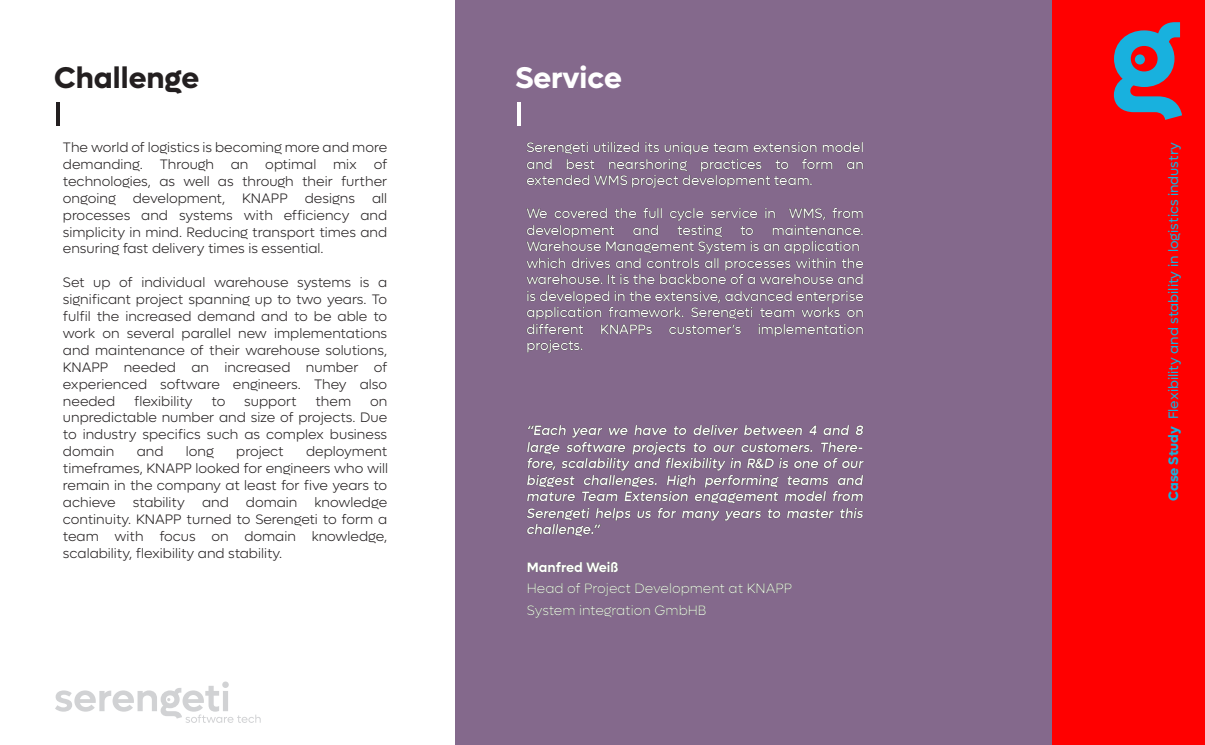
<style>
.page{position:relative;width:1205px;height:745px;background:#fff}
.page>*{position:absolute;margin:0;border:0;box-sizing:border-box;transform-origin:0 0}
.t1{font:700 30px "Lufga";color:#231f20}
.t2{font:700 30px "Lufga";color:#fff}
.t3{font:300 13.75px/16.9px "Lufga";color:#231f20;text-align:justify}
.t4{font:13.75px/16.5px "Lufga";color:#fff}
.t5{font:italic 500 13.75px/16.5px "Lufga";color:#fff;text-align:justify}
.t6{font:300 13.75px/21.2px "Lufga";color:#fff}
.t7{font:13.75px "Lufga";color:#18b1de}
.t8{font:700 13.75px "Lufga";color:#fff}
.s1{font-weight:700}
</style>
<div class="page">
<svg style="left:55px;top:681px;width:206px;height:41px"></svg>
<hr style="left:57px;top:102px;width:3px;height:23px;background:#231f20">
<div style="left:455px;top:0;width:750px;height:744px;background:#84698c"></div>
<div style="left:1052px;top:0;width:153px;height:744px;background:#f00"></div>
<hr style="left:518px;top:102px;width:3px;height:23px;background:#fff">
<svg style="left:1114px;top:22px;width:68px;height:98px"></svg>
<h1 class="t1" style="left:54px;top:64px;width:147px">Challenge</h1>
<p class="t3" style="left:63px;top:140px;width:326px">The world of logistics is becoming more and more demanding. Through an optimal mix of technologies, as well as through their further ongoing development, KNAPP designs all processes and systems with efficiency and simplicity in mind. Reducing transport times and ensuring fast delivery times is essential.</p>
<p class="t3" style="left:63px;top:275px;width:326px">Set up of individual warehouse systems is a significant project spanning up to two years. To fulfil the increased demand and to be able to work on several parallel new implementations and maintenance of their warehouse solutions, KNAPP needed an increased number of experienced software engineers. They also needed</p>
<p class="t3" style="left:134px;top:393px;width:60px">flexibility</p>
<p class="t3" style="left:212px;top:393px;width:15px">to</p>
<p class="t3" style="left:244px;top:393px;width:54px">support</p>
<p class="t3" style="left:315px;top:393px;width:37px">them</p>
<p class="t3" style="left:63px;top:393px;width:326px;text-indent:307px">on unpredictable number and size of projects. Due to industry specifics such as complex business domain</p>
<p class="t3" style="left:63px;top:443px;width:327px;text-indent:243px">deployment timeframes, KNAPP looked for engineers who will remain in the company at least for five years to achieve stability and domain knowledge continuity. KNAPP turned to Serengeti to form a team with focus on domain knowledge, scalability, flexibility and stability.</p>
<p class="t3" style="left:137px;top:443px;width:28px">and</p>
<p class="t3" style="left:186px;top:443px;width:29px">long</p>
<p class="t3" style="left:236px;top:443px;width:49px">project</p>
<h1 class="t2" style="left:515px;top:64px;width:108px">Service</h1>
<p class="t4" style="left:526px;top:140px;width:339px;text-align:justify">Serengeti utilized its unique team extension model and best nearshoring practices to form an extended WMS project development team.</p>
<p class="t4" style="left:526px;top:206px;width:339px">We covered the full cycle service in WMS, from development</p>
<p class="t4" style="left:526px;top:222px;width:339px;text-indent:245px">maintenance.<br>Warehouse Management System is an application which drives and controls all processes within the warehouse. It is the backbone of a warehouse and is developed in the extensive, advanced enterprise application framework. Serengeti team works on different KNAPPs customer’s implementation projects.</p>
<p class="t4" style="left:633px;top:222px;width:28px">and</p>
<p class="t4" style="left:677px;top:222px;width:47px">testing</p>
<p class="t4" style="left:740px;top:222px;width:15px">to</p>
<p class="t5" style="left:527px;top:423px;width:338px">“Each year we have to deliver between 4 and 8 large software projects to our customers. There&shy;fore, scalability and flexibility in R&amp;D is one of our biggest challenges. High performing teams and mature Team Extension engagement model from Serengeti helps us for many years to master this challenge.”</p>
<p class="t8" style="left:527px;top:561px;width:93px">Manfred Weiß</p>
<p class="t6" style="left:527px;top:578px;width:267px">Head of Project Development at KNAPP<br>System integration GmbHB</p>
<p class="t7" style="left:1167px;top:501px;width:360px;rotate:-90deg"><span class="s1">Case Study</span> Flexibility and stability in logistics industry</p>
</div>
